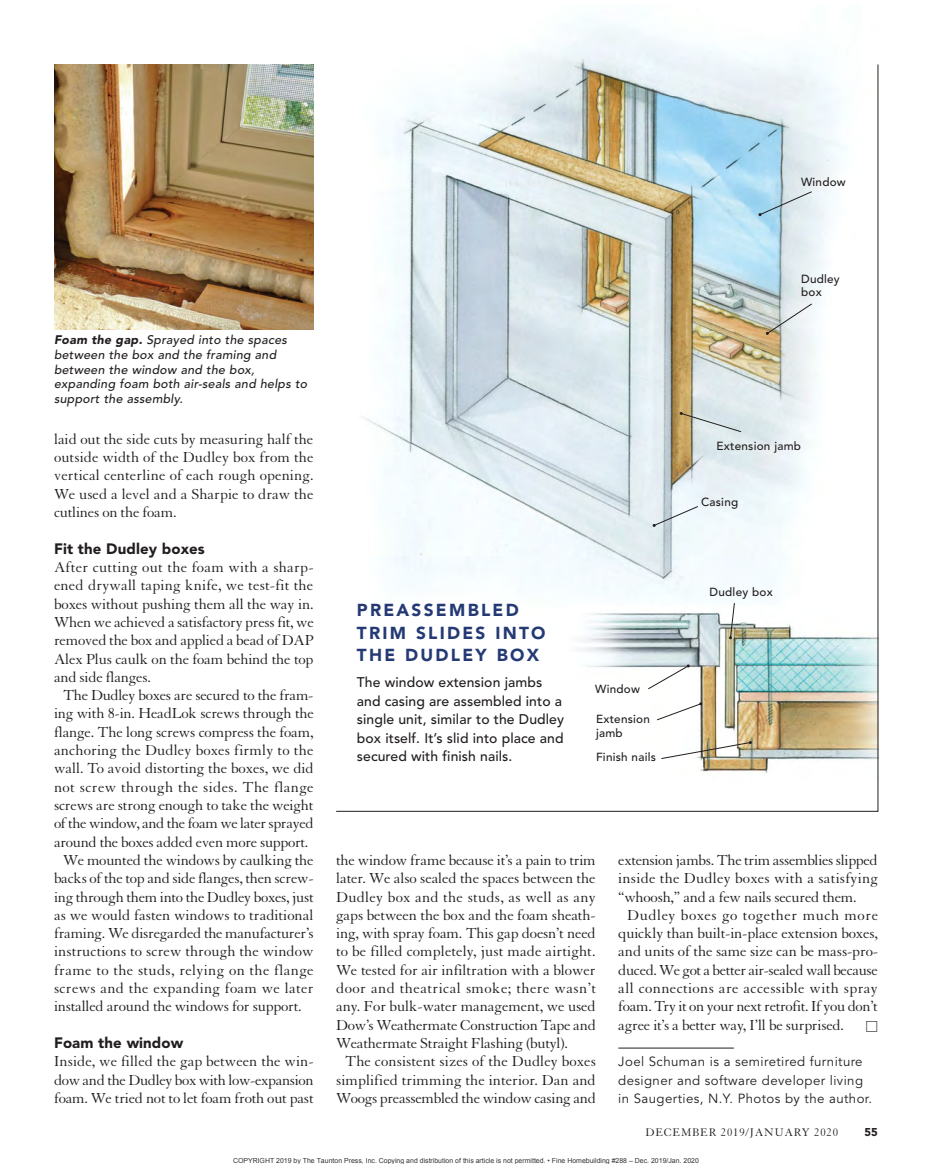
<style>
.page{position:relative;width:932px;height:1175px;background:#fff}
.page>*{position:absolute;margin:0;border:0;box-sizing:border-box;transform-origin:0 0}
.t1{font:900 17.25px/22.5px "Avenir LT Std";letter-spacing:.13em;color:#253a74}
.t2{font:15.75px/18.3px "Granjon LT Std";letter-spacing:-.01em;color:#221e1f;text-align:justify}
.t3{font:15.75px "Granjon LT Std";letter-spacing:.02em;color:#221e1f}
.t4{font:15.75px "Granjon LT Std";letter-spacing:.01em;color:#221e1f}
.t5{font:15.75px "Granjon LT Std";letter-spacing:.015em;color:#221e1f}
.t6{font:15.75px "Granjon LT Std";letter-spacing:.025em;color:#221e1f}
.t7{font:15.75px "Granjon LT Std";letter-spacing:.03em;color:#221e1f}
.t8{font:900 15px "Avenir LT Std";letter-spacing:.005em;color:#221e1f}
.t9{font:500 13.95px/18.6px "Avenir LT Std";letter-spacing:.005em;color:#221e1f}
.t10{font:13.5px "Universal Std Newswith Comm Pi";color:#221e1f}
.t11{font:13.2px/18.3px "Avenir LT Std";letter-spacing:.03em;color:#221e1f}
.t12{font:italic 500 12.3px/14.7px "Avenir LT Std";letter-spacing:.02em;color:#221e1f}
.t13{font:12px "Granjon LT Std";letter-spacing:.07em;color:#221e1f}
.t14{font:500 11.7px/13.2px "Avenir LT Std";letter-spacing:.02em;color:#221e1f}
.t15{font:900 11.25px "Avenir LT Std";color:#221e1f}
.t16{font:6.9px "Arial";color:rgb(0 0 0/.8)}
.s1{font-weight:900}
</style>
<div class="page">
<img style="left:54px;top:64px;width:260px;height:265px">
<hr style="left:618px;top:1047px;width:116px;height:1px;background:#221e1f">
<svg style="left:336px;top:64px;width:542px;height:748px"></svg>
<svg style="left:758px;top:191px;width:54px;height:25px"></svg>
<svg style="left:765px;top:303px;width:47px;height:32px"></svg>
<svg style="left:679px;top:412px;width:63px;height:20px"></svg>
<svg style="left:652px;top:505px;width:46px;height:22px"></svg>
<svg style="left:647px;top:664px;width:42px;height:26px"></svg>
<svg style="left:656px;top:702px;width:46px;height:19px"></svg>
<svg style="left:729px;top:602px;width:6px;height:37px"></svg>
<svg style="left:660px;top:741px;width:92px;height:18px"></svg>
<p class="t14" style="left:801px;top:176px;width:46px">Window</p>
<p class="t12" style="left:54px;top:333px;width:255px"><span class="s1">Foam the gap.</span> Sprayed into the spaces between the box and the framing and between the window and the box, expanding foam both air-seals and helps to support the assembly.</p>
<p class="t14" style="left:801px;top:273px;width:40px">Dudley box</p>
<p class="t2" style="left:54px;top:430px;width:261px">laid out the side cuts by measuring half the outside width of the Dudley box from the vertical centerline of each rough opening.<br>We used a level and a Sharpie to draw the cutlines on the foam.</p>
<p class="t8" style="left:54px;top:539px;width:152px">FIT THE DUDLEY BOXES</p>
<p class="t5" style="left:54px;top:558px;width:261px">After cutting out the foam with a sharp-</p>
<p class="t4" style="left:54px;top:577px;width:261px">ened drywall taping knife, we test-fit the</p>
<p class="t2" style="left:54px;top:595px;width:261px">boxes without pushing them all the way in.</p>
<p class="t2" style="left:54px;top:613px;width:261px">When we achieved a satisfactory press fit, we</p>
<p class="t2" style="left:54px;top:631px;width:261px">removed the box and applied a bead of DAP</p>
<p class="t2" style="left:54px;top:650px;width:261px">Alex Plus caulk on the foam behind the top</p>
<p class="t2" style="left:54px;top:668px;width:98px">and side flanges.</p>
<p class="t2" style="left:63px;top:686px;width:252px">The Dudley boxes are secured to the fram-</p>
<p class="t2" style="left:54px;top:704px;width:261px">ing with 8-in. HeadLok screws through the</p>
<p class="t2" style="left:54px;top:723px;width:261px">flange. The long screws compress the foam,</p>
<p class="t2" style="left:54px;top:741px;width:261px">anchoring the Dudley boxes firmly to the</p>
<p class="t2" style="left:54px;top:759px;width:261px">wall. To avoid distorting the boxes, we did</p>
<p class="t3" style="left:54px;top:778px;width:261px">not screw through the sides. The flange</p>
<p class="t2" style="left:54px;top:796px;width:261px">screws are strong enough to take the weight</p>
<p class="t2" style="left:54px;top:814px;width:261px">of the window, and the foam we later sprayed</p>
<p class="t2" style="left:54px;top:833px;width:256px">around the boxes added even more support.</p>
<p class="t2" style="left:63px;top:851px;width:252px">We mounted the windows by caulking the</p>
<p class="t2" style="left:54px;top:869px;width:261px">backs of the top and side flanges, then screw-</p>
<p class="t2" style="left:54px;top:887px;width:261px">ing through them into the Dudley boxes, just</p>
<p class="t2" style="left:54px;top:906px;width:261px">as we would fasten windows to traditional</p>
<p class="t2" style="left:54px;top:924px;width:261px">framing. We disregarded the manufacturer’s</p>
<p class="t2" style="left:54px;top:942px;width:261px">instructions to screw through the window</p>
<p class="t3" style="left:54px;top:961px;width:261px">frame to the studs, relying on the flange</p>
<p class="t3" style="left:54px;top:979px;width:261px">screws and the expanding foam we later</p>
<p class="t2" style="left:54px;top:997px;width:249px">installed around the windows for support.</p>
<p class="t8" style="left:54px;top:1033px;width:131px">FOAM THE WINDOW</p>
<p class="t2" style="left:54px;top:1052px;width:261px">Inside, we filled the gap between the win&shy;dow and the Dudley box with low-expansion foam. We tried not to let foam froth out past</p>
<p class="t14" style="left:716px;top:440px;width:86px">Extension jamb</p>
<p class="t14" style="left:701px;top:496px;width:39px">Casing</p>
<p class="t14" style="left:709px;top:586px;width:65px">Dudley box</p>
<p class="t1" style="left:357px;top:599px;width:190px">PREASSEMBLED<br>TRIM SLIDES INTO<br>THE DUDLEY BOX</p>
<p class="t9" style="left:357px;top:673px;width:209px">The window extension jambs and casing are assembled into a single unit, similar to the Dudley box itself. It’s slid into place and secured with finish nails.</p>
<p class="t14" style="left:595px;top:683px;width:46px">Window</p>
<p class="t14" style="left:596px;top:713px;width:55px">Extension jamb</p>
<p class="t14" style="left:596px;top:751px;width:61px">Finish nails</p>
<p class="t2" style="left:618px;top:851px;width:261px">extension jambs. The trim assemblies slipped</p>
<p class="t4" style="left:618px;top:870px;width:261px">inside the Dudley boxes with a satisfying</p>
<p class="t2" style="left:618px;top:887px;width:240px">“whoosh,” and a few nails secured them.</p>
<p class="t7" style="left:627px;top:906px;width:252px">Dudley boxes go together much more</p>
<p class="t2" style="left:618px;top:924px;width:261px">quickly than built-in-place extension boxes,</p>
<p class="t2" style="left:618px;top:942px;width:261px">and units of the same size can be mass-pro-</p>
<p class="t2" style="left:618px;top:961px;width:261px">duced. We got a better air-sealed wall because</p>
<p class="t3" style="left:618px;top:979px;width:261px">all connections are accessible with spray</p>
<p class="t2" style="left:618px;top:997px;width:261px">foam. Try it on your next retrofit. If you don’t</p>
<p class="t2" style="left:618px;top:1016px;width:227px">agree it’s a better way, I’ll be surprised.</p>
<p class="t10" style="left:865px;top:1020px;width:14px">□</p>
<p class="t11" style="left:618px;top:1053px;width:255px">Joel Schuman is a semiretired furniture designer and software developer living in Saugerties, N.Y. Photos by the author.</p>
<p class="t13" style="left:645px;top:1126px;width:194px">DECEMBER 2019/JANUARY 2020</p>
<p class="t15" style="left:864px;top:1125px;width:15px">55</p>
<p class="t16" style="left:233px;top:1155px;width:467px">COPYRIGHT 2019 by The Taunton Press, Inc. Copying and distribution of this article is not permitted. • Fine Homebuilding #288 – Dec. 2019/Jan. 2020</p>
<p class="t2" style="left:336px;top:851px;width:261px">the window frame because it’s a pain to trim</p>
<p class="t2" style="left:336px;top:869px;width:261px">later. We also sealed the spaces between the</p>
<p class="t5" style="left:336px;top:888px;width:261px">Dudley box and the studs, as well as any</p>
<p class="t2" style="left:336px;top:906px;width:261px">gaps between the box and the foam sheath-</p>
<p class="t2" style="left:336px;top:924px;width:261px">ing, with spray foam. This gap doesn’t need</p>
<p class="t2" style="left:336px;top:942px;width:261px">to be filled completely, just made airtight.</p>
<p class="t2" style="left:336px;top:961px;width:261px">We tested for air infiltration with a blower</p>
<p class="t6" style="left:336px;top:979px;width:261px">door and theatrical smoke; there wasn’t</p>
<p class="t2" style="left:336px;top:997px;width:261px">any. For bulk-water management, we used</p>
<p class="t2" style="left:336px;top:1016px;width:261px">Dow’s Weathermate Construction Tape and</p>
<p class="t2" style="left:336px;top:1034px;width:233px">Weathermate Straight Flashing (butyl).</p>
<p class="t2" style="left:345px;top:1052px;width:252px">The consistent sizes of the Dudley boxes</p>
<p class="t2" style="left:336px;top:1070px;width:261px">simplified trimming the interior. Dan and</p>
<p class="t2" style="left:336px;top:1089px;width:261px">Woogs preassembled the window casing and</p>
</div>
